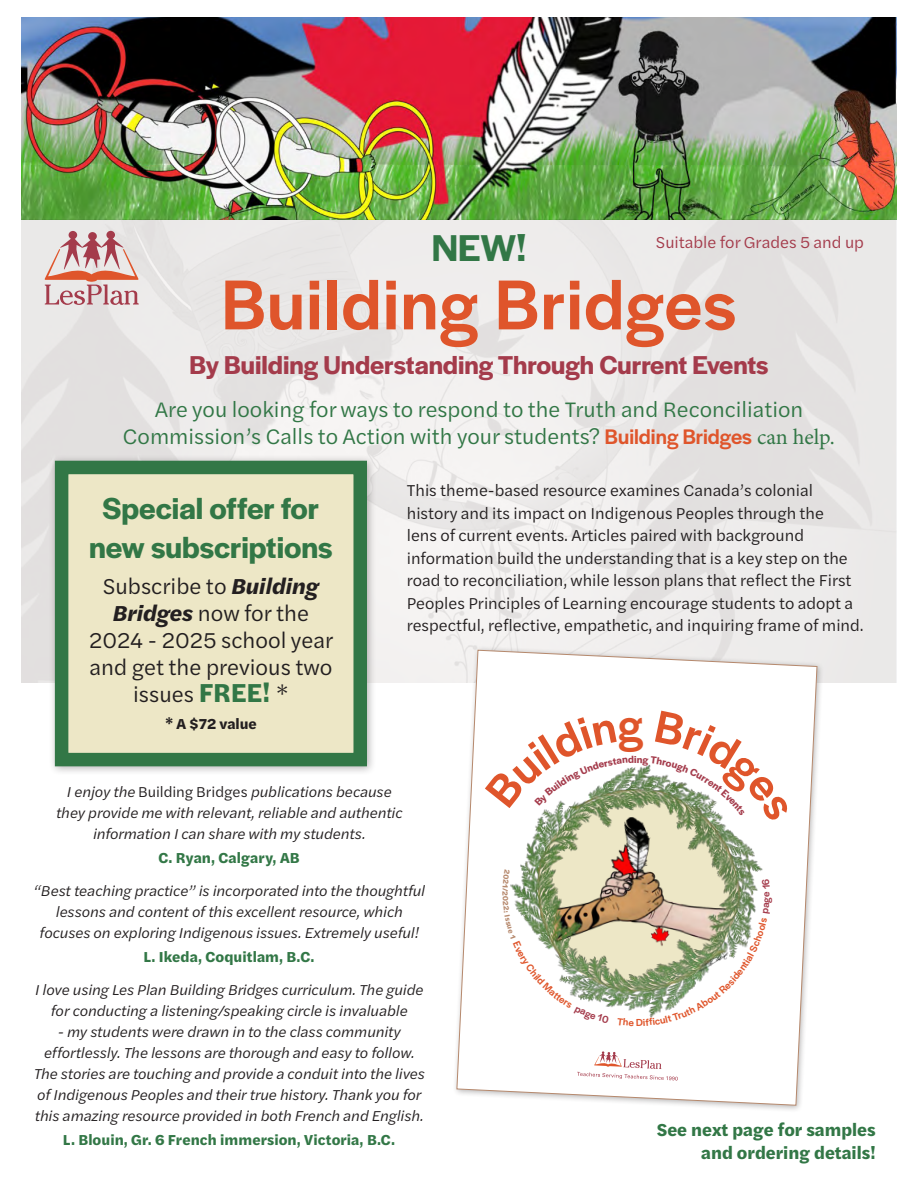
<style>
.page{position:relative;width:918px;height:1188px;background:#fff}
.page>*{position:absolute;margin:0;border:0;box-sizing:border-box;transform-origin:0 0}
.t1{font:500 73.5px "Halyard Display";letter-spacing:.02em;color:#df552b}
.t2{font:600 38.85px "Halyard Display";color:#327746}
.t3{font:600 31.5px/39px "Halyard Display";color:#327746;text-align:center}
.t4{font:600 26.85px "Halyard Display";color:#a43b4b}
.t5{font:22.5px/27px "Halyard Text";color:#231f20;text-align:center}
.t6{font:21.9px/27.5px "Halyard Text";color:#327746;text-align:center}
.t7{font:700 18px/22.5px "Halyard Text";color:#327746;text-align:right}
.t8{font:16.5px/22.5px "Halyard Text";color:#231f20}
.t9{font:16.5px "Halyard Text";color:#a43b4b}
.italic{font:italic 15px/21px "Halyard Text";letter-spacing:-.005em;color:#231f20;text-align:center}
.names{font:700 15px "Halyard Text";letter-spacing:.005em;color:#327746}
.t10{font:700 15px "Halyard Text";color:#231f20}
.s1{font-family:"Halyard Display";font-weight:500;color:#df552b}
.s2{font-family:"Minion Pro"}
.s3{font-weight:700;font-style:italic}
.s4{font-weight:700;font-size:27px;color:#327746}
.s5{font-style:normal}
</style>
<div class="page">
<img style="left:22px;top:17px;width:874px;height:666px">
<div style="left:48px;top:454px;width:328px;height:322px;background:#231f20;opacity:.33"></div>
<div style="left:62px;top:467px;width:298px;height:293px;background:#ede7c6"></div>
<div style="left:55px;top:461px;width:312px;height:305px;border:14px solid #327746"></div>
<svg style="left:45px;top:231px;width:94px;height:74px;background:#d9b3b1"></svg>
<div style="left:452px;top:645px;width:372px;height:467px;background:#231f20;opacity:.33"></div>
<svg style="left:457px;top:650px;width:360px;height:455px"></svg>
<svg style="left:485px;top:711px;width:305px;height:315px"></svg>
<p class="t2" style="left:432px;top:220px;width:96px">NEW!</p>
<p class="t1" style="left:222px;top:253px;width:516px">Building Bridges</p>
<p class="t4" style="left:189px;top:346px;width:581px">By Building Understanding Through Current Events</p>
<p class="t9" style="left:656px;top:230px;width:210px">Suitable for Grades 5 and up</p>
<p class="t6" style="left:123px;top:395px;width:713px">Are you looking for ways to respond to the Truth and Reconciliation<br>Commission’s Calls to Action with your students? <span class="s1">Building Bridges</span> <span class="s2">can help.</span></p>
<p class="t3" style="left:89px;top:488px;width:245px">Special offer for new subscriptions</p>
<p class="t5" style="left:89px;top:572px;width:246px">Subscribe to <span class="s3">Building<br>Bridges</span> now for the<br>2024 - 2025 school year and get the previous two issues <span class="s4">FREE!</span> *</p>
<p class="t10" style="left:165px;top:713px;width:93px">* A $72 value</p>
<p class="t8" style="left:407px;top:479px;width:459px">This theme-based resource examines Canada’s colonial history and its impact on Indigenous Peoples through the<br>lens of current events. Articles paired with background information build the understanding that is a key step on the road to reconciliation, while lesson plans that reflect the First Peoples Principles of Learning encourage students to adopt a respectful, reflective, empathetic, and inquiring frame of mind.</p>
<p class="italic" style="left:56px;top:781px;width:348px">I enjoy the <span class="s5">Building Bridges</span> publications because they provide me with relevant, reliable and authentic information I can share with my students.</p>
<p class="names" style="left:158px;top:847px;width:143px">C. Ryan, Calgary, AB</p>
<p class="italic" style="left:33px;top:880px;width:393px">“Best teaching practice” is incorporated into the thoughtful lessons and content of this excellent resource, which focuses on exploring Indigenous issues. Extremely useful!</p>
<p class="names" style="left:143px;top:946px;width:173px">L. Ikeda, Coquitlam, B.C.</p>
<p class="italic" style="left:35px;top:979px;width:390px">I love using Les Plan Building Bridges curriculum. The guide for conducting a listening/speaking circle is invaluable</p>
<p class="italic" style="left:33px;top:1021px;width:393px">- my students were drawn in to the class community effortlessly. The lessons are thorough and easy to follow.<br>The stories are touching and provide a conduit into the lives of Indigenous Peoples and their true history. Thank you for this amazing resource provided in both French and English.</p>
<p class="names" style="left:63px;top:1129px;width:334px">L. Blouin, Gr. 6 French immersion, Victoria, B.C.</p>
<p class="t7" style="left:657px;top:1118px;width:220px">See next page for samples and ordering details!</p>
</div>
